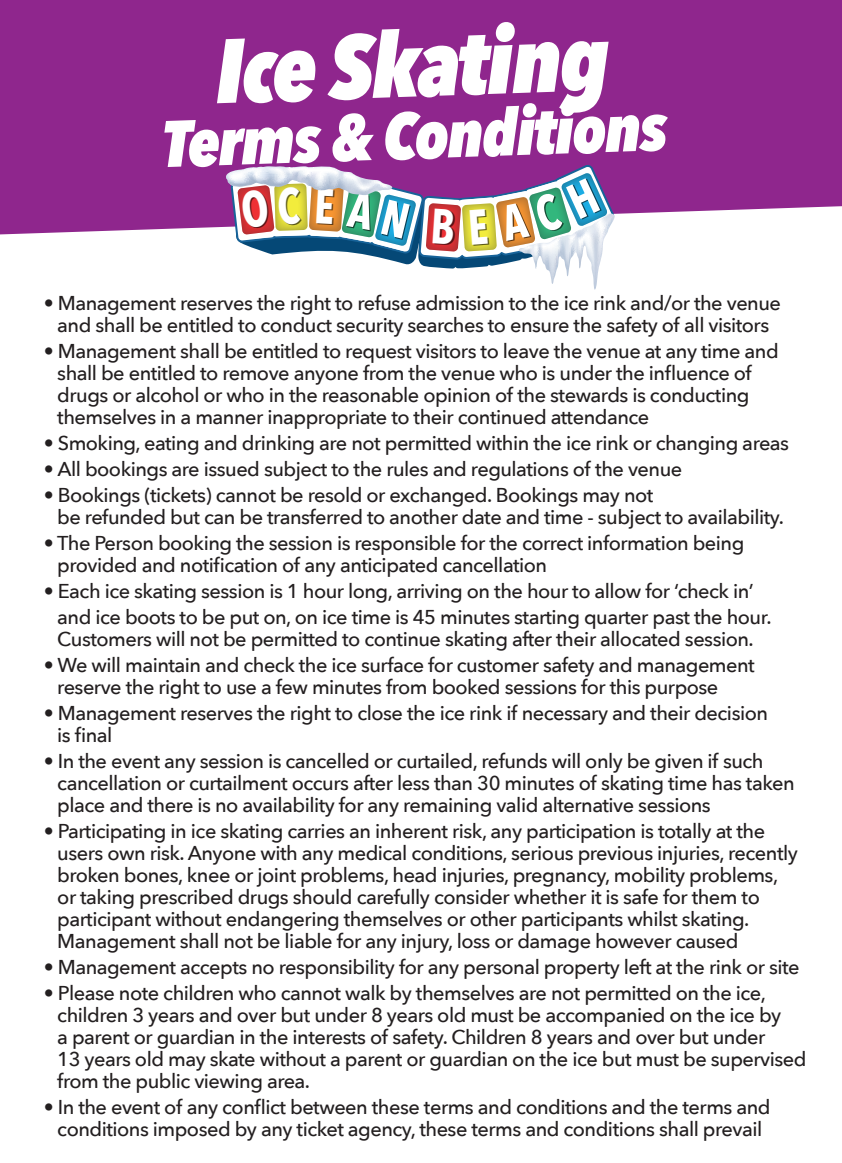
<style>
.page{position:relative;width:842px;height:1163px;background:#fff}
.page>*{position:absolute;margin:0;border:0;box-sizing:border-box;transform-origin:0 0}
.t1{font:italic 800 90px "Avenir Next Condensed";color:#fff}
.t2{font:italic 800 65px "Avenir Next Condensed";color:#fff}
.t3{font:500 20px/22px "Avenir Next";letter-spacing:-.025em;color:#231f20}
</style>
<div class="page">
<div style="left:0;top:0;width:842px;height:234px;background:#8f268d"></div>
<svg style="left:226px;top:162px;width:390px;height:127px"></svg>
<h1 class="t1" style="left:213px;top:15px;width:396px;rotate:-2deg">Ice Skating</h1>
<h2 class="t2" style="left:160px;top:104px;width:507px;rotate:-2deg">Terms &amp; Conditions</h2>
<p class="t3" style="left:44px;top:291px;width:739px;text-align:center">• Management reserves the right to refuse admission to the ice rink and/or the venue and shall be entitled to conduct security searches to ensure the safety of all visitors</p>
<p class="t3" style="left:57px;top:339px;width:723px;text-indent:-14px">• Management shall be entitled to request visitors to leave the venue at any time and shall be entitled to remove anyone from the venue who is under the influence of drugs or alcohol or who in the reasonable opinion of the stewards is conducting themselves in a manner inappropriate to their continued attendance</p>
<p class="t3" style="left:44px;top:431px;width:747px">• Smoking, eating and drinking are not permitted within the ice rink or changing areas</p>
<p class="t3" style="left:44px;top:457px;width:640px">• All bookings are issued subject to the rules and regulations of the venue</p>
<p class="t3" style="left:57px;top:483px;width:728px;text-indent:-14px">• Bookings (tickets) cannot be resold or exchanged. Bookings may not<br>be refunded but can be transferred to another date and time - subject to availability.</p>
<p class="t3" style="left:57px;top:531px;width:688px;text-indent:-14px">• The Person booking the session is responsible for the correct information being provided and notification of any anticipated cancellation</p>
<p class="t3" style="left:57px;top:577px;width:716px;line-height:26px;text-indent:-14px">• Each ice skating session is 1 hour long, arriving on the hour to allow for ‘check in’ and ice boots to be put on, on ice time is 45 minutes starting quarter past the hour.</p>
<p class="t3" style="left:57px;top:627px;width:698px">Customers will not be permitted to continue skating after their allocated session.</p>
<p class="t3" style="left:57px;top:653px;width:699px;text-indent:-14px">• We will maintain and check the ice surface for customer safety and management reserve the right to use a few minutes from booked sessions for this purpose</p>
<p class="t3" style="left:57px;top:701px;width:712px;text-indent:-14px">• Management reserves the right to close the ice rink if necessary and their decision is final</p>
<p class="t3" style="left:57px;top:749px;width:739px;text-indent:-14px">• In the event any session is cancelled or curtailed, refunds will only be given if such cancellation or curtailment occurs after less than 30 minutes of skating time has taken place and there is no availability for any remaining valid alternative sessions</p>
<p class="t3" style="left:57px;top:819px;width:742px;text-indent:-14px">• Participating in ice skating carries an inherent risk, any participation is totally at the users own risk. Anyone with any medical conditions, serious previous injuries, recently broken bones, knee or joint problems, head injuries, pregnancy, mobility problems, or taking prescribed drugs should carefully consider whether it is safe for them to participant without endangering themselves or other participants whilst skating.<br>Management shall not be liable for any injury, loss or damage however caused</p>
<p class="t3" style="left:44px;top:955px;width:757px">• Management accepts no responsibility for any personal property left at the rink or site</p>
<p class="t3" style="left:57px;top:981px;width:751px;text-indent:-14px">• Please note children who cannot walk by themselves are not permitted on the ice, children 3 years and over but under 8 years old must be accompanied on the ice by<br>a parent or guardian in the interests of safety. Children 8 years and over but under<br>13 years old may skate without a parent or guardian on the ice but must be supervised from the public viewing area.</p>
<p class="t3" style="left:44px;top:1095px;width:728px;text-align:center">• In the event of any conflict between these terms and conditions and the terms and conditions imposed by any ticket agency, these terms and conditions shall prevail</p>
</div>
